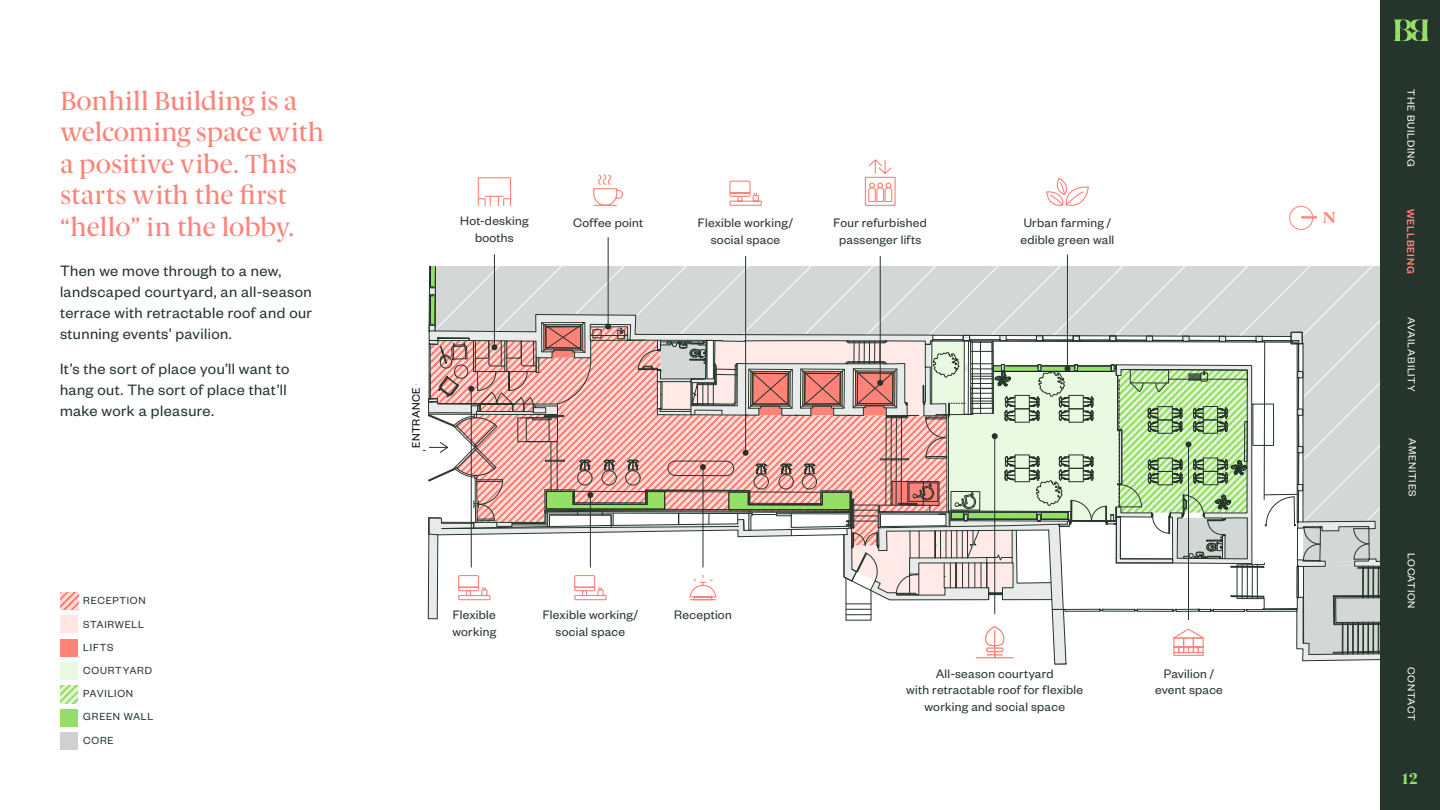
<style>
.page{position:relative;width:1440px;height:810px;background:#fff}
.page>*{position:absolute;margin:0;border:0;box-sizing:border-box;transform-origin:0 0}
.t1{font:500 26.25px/31.5px "Berlingske Serif";letter-spacing:-.01em;color:#ff8379}
.t2{font:16.5px/21px "Founders Grotesk";letter-spacing:.025em;color:#25352b}
.t3{font:800 15.75px "Berlingske Serif";color:#95df69}
.t4{font:800 15.75px "Berlingske Serif";color:#ff8379}
.t5{font:13.5px/16.5px "Founders Grotesk";letter-spacing:.02em;color:#25352b;text-align:center}
.t6{font:11.85px "Founders Grotesk";letter-spacing:.025em;color:#000}
.t7{font:11.25px/23.3px "Founders Grotesk";letter-spacing:.065em;color:#25352b}
.t8{font:11.25px "Founders Grotesk";letter-spacing:.065em;color:#fff}
.t9{font:500 11.25px "Founders Grotesk";letter-spacing:.065em;color:#ff8379}
</style>
<div class="page">
<svg style="left:415px;top:159px;width:965px;height:506px"></svg>
<div style="left:60px;top:732px;width:18px;height:18px;background:#d0d0d0"></div>
<svg style="left:60px;top:592px;width:18px;height:18px"></svg>
<div style="left:60px;top:615px;width:18px;height:18px;background:#ffe6e4"></div>
<div style="left:60px;top:639px;width:18px;height:18px;background:#ff8379"></div>
<div style="left:60px;top:662px;width:18px;height:18px;background:#eaf9e1"></div>
<div style="left:60px;top:709px;width:18px;height:18px;background:#95df69"></div>
<svg style="left:60px;top:685px;width:18px;height:18px"></svg>
<div style="left:1380px;top:0;width:60px;height:810px;background:#25352b"></div>
<svg style="left:1394px;top:19px;width:35px;height:22px"></svg>
<h1 class="t1" style="left:60px;top:84px;width:266px">Bonhill Building is a welcoming space with a positive vibe. This starts with the first “hello” in the lobby.</h1>
<p class="t2" style="left:60px;top:260px;width:254px">Then we move through to a new, landscaped courtyard, an all-season terrace with retractable roof and our stunning events’ pavilion.</p>
<p class="t2" style="left:60px;top:357px;width:231px">It’s the sort of place you’ll want to hang out. The sort of place that’ll make work a pleasure.</p>
<p class="t7" style="left:83px;top:588px;width:70px">RECEPTION<br>STAIRWELL<br>LIFTS<br>COURTYARD</p>
<p class="t7" style="left:83px;top:704px;width:72px">GREEN WALL</p>
<p class="t7" style="left:83px;top:681px;width:51px">PAVILION</p>
<p class="t7" style="left:83px;top:728px;width:32px">CORE</p>
<p class="t5" style="left:460px;top:212px;width:70px">Hot-desking booths</p>
<p class="t5" style="left:573px;top:214px;width:72px">Coffee point</p>
<p class="t5" style="left:698px;top:214px;width:97px">Flexible working/ social space</p>
<p class="t5" style="left:834px;top:214px;width:95px">Four refurbished passenger lifts</p>
<p class="t6" style="left:409px;top:448px;width:61px;rotate:-90deg">ENTRANCE</p>
<p class="t5" style="left:1021px;top:214px;width:95px;text-align:left">Urban farming / edible green wall</p>
<p class="t5" style="left:452px;top:606px;width:45px;text-align:left">Flexible working</p>
<p class="t5" style="left:543px;top:606px;width:97px">Flexible working/ social space</p>
<p class="t5" style="left:674px;top:606px;width:59px">Reception</p>
<p class="t5" style="left:906px;top:665px;width:178px">All-season courtyard<br>with retractable roof for flexible working and social space</p>
<p class="t5" style="left:1155px;top:665px;width:69px">Pavilion / event space</p>
<p class="t4" style="left:1323px;top:206px;width:14px">N</p>
<p class="t8" style="left:1418px;top:89px;width:79px;rotate:90deg">THE BUILDING</p>
<p class="t9" style="left:1418px;top:209px;width:66px;rotate:90deg">WELLBEING</p>
<p class="t8" style="left:1418px;top:317px;width:76px;rotate:90deg">AVAILABILITY</p>
<p class="t8" style="left:1419px;top:438px;width:60px;rotate:90deg">AMENITIES</p>
<p class="t8" style="left:1418px;top:553px;width:57px;rotate:90deg">LOCATION</p>
<p class="t8" style="left:1418px;top:667px;width:55px;rotate:90deg">CONTACT</p>
<p class="t3" style="left:1400px;top:767px;width:19px">12</p>
</div>
